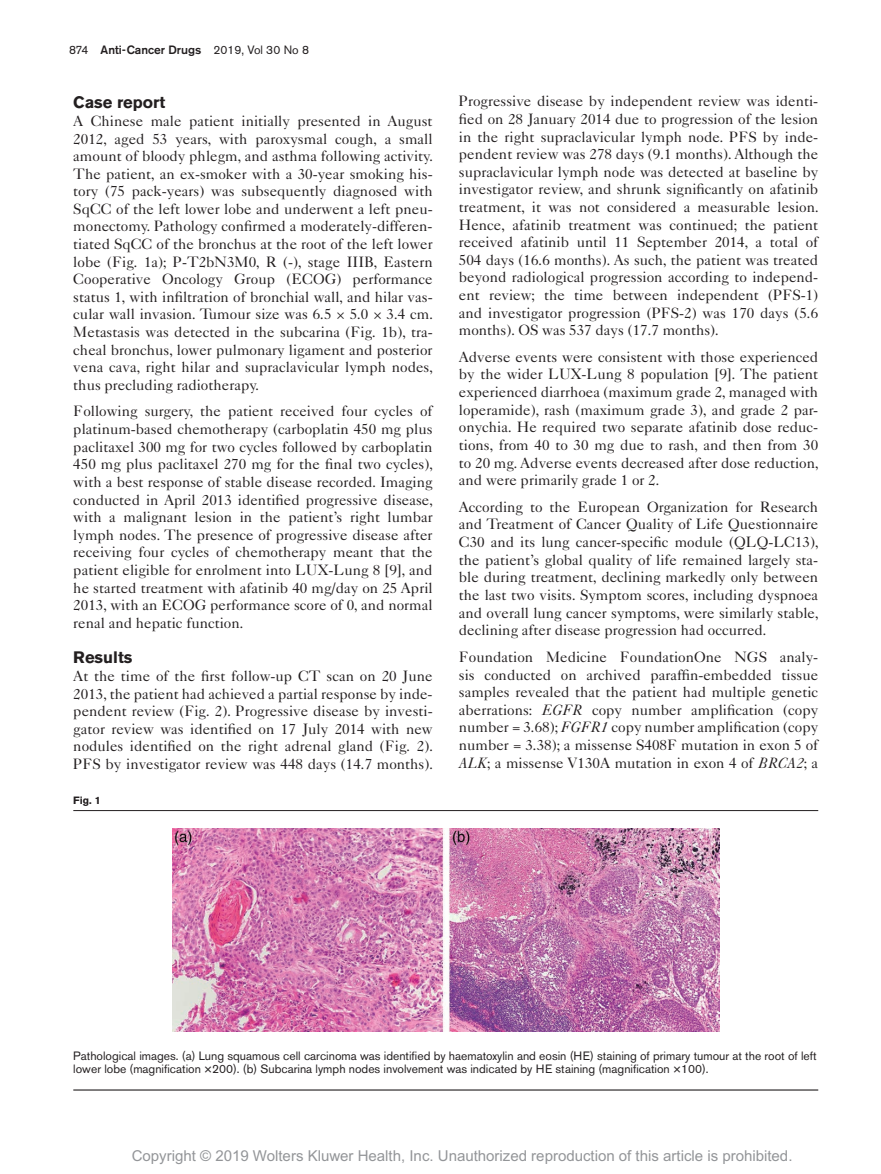
<style>
.page{position:relative;width:881px;height:1174px;background:#fff}
.page>*{position:absolute;margin:0;border:0;box-sizing:border-box;transform-origin:0 0}
.t1{font:700 16.5px "Akzidenz Grotesk BE";color:#231f20}
.t2{font:15px/17.5px "Caslon 540 LT Std";color:#231f20;text-align:justify}
.t3{font:15px "Arial MT Std";color:#939598}
.t4{font:12px/12.8px "Akzidenz Grotesk BE";color:#231f20}
.t5{font:700 10.5px "Akzidenz Grotesk BE";color:#231f20}
.s1{font-weight:500}
.s2{font-style:italic}
</style>
<div class="page">
<img style="left:172px;top:828px;width:547px;height:203px">
<hr style="left:73px;top:810px;width:744px;height:1px;background:#231f20">
<hr style="left:73px;top:1089px;width:744px;height:1px;background:#231f20">
<p class="t4" style="left:69px;top:43px;width:241px">874 <span class="s1">Anti-Cancer Drugs</span> 2019, Vol 30 No 8</p>
<p class="t1" style="left:73px;top:93px;width:93px">Case report</p>
<p class="t2" style="left:73px;top:112px;width:361px">A Chinese male patient initially presented in August 2012, aged 53 years, with paroxysmal cough, a small amount of bloody phlegm, and asthma following activity.<br>The patient, an ex-smoker with a 30-year smoking his&shy;tory (75 pack-years) was subsequently diagnosed with SqCC of the left lower lobe and underwent a left pneu&shy;monectomy. Pathology confirmed a moderately-differen&shy;tiated SqCC of the bronchus at the root of the left lower lobe (Fig. 1a); P-T2bN3M0, R (-), stage IIIB, Eastern Cooperative Oncology Group (ECOG) performance status 1, with infiltration of bronchial wall, and hilar vas&shy;cular wall invasion. Tumour size was 6.5 × 5.0 × 3.4 cm.<br>Metastasis was detected in the subcarina (Fig. 1b), tra&shy;cheal bronchus, lower pulmonary ligament and posterior vena cava, right hilar and supraclavicular lymph nodes, thus precluding radiotherapy.</p>
<p class="t2" style="left:73px;top:402px;width:361px">Following surgery, the patient received four cycles of platinum-based chemotherapy (carboplatin 450 mg plus paclitaxel 300 mg for two cycles followed by carboplatin 450 mg plus paclitaxel 270 mg for the final two cycles), with a best response of stable disease recorded. Imaging conducted in April 2013 identified progressive disease, with a malignant lesion in the patient’s right lumbar lymph nodes. The presence of progressive disease after receiving four cycles of chemotherapy meant that the patient eligible for enrolment into LUX-Lung 8 [9], and he started treatment with afatinib 40 mg/day on 25 April 2013, with an ECOG performance score of 0, and normal renal and hepatic function.</p>
<p class="t1" style="left:73px;top:648px;width:61px">Results</p>
<p class="t2" style="left:73px;top:667px;width:361px">At the time of the first follow-up CT scan on 20 June 2013, the patient had achieved a partial response by inde&shy;pendent review (Fig. 2). Progressive disease by investi&shy;gator review was identified on 17 July 2014 with new nodules identified on the right adrenal gland (Fig. 2).<br>PFS by investigator review was 448 days (14.7 months).</p>
<p class="t5" style="left:73px;top:794px;width:29px">Fig. 1</p>
<p class="t2" style="left:458px;top:92px;width:361px">Progressive disease by independent review was identi&shy;fied on 28 January 2014 due to progression of the lesion in the right supraclavicular lymph node. PFS by inde&shy;pendent review was 278 days (9.1 months). Although the supraclavicular lymph node was detected at baseline by investigator review, and shrunk significantly on afatinib treatment, it was not considered a measurable lesion.<br>Hence, afatinib treatment was continued; the patient received afatinib until 11 September 2014, a total of 504 days (16.6 months). As such, the patient was treated beyond radiological progression according to independ&shy;ent review; the time between independent (PFS-1) and investigator progression (PFS-2) was 170 days (5.6 months). OS was 537 days (17.7 months).</p>
<p class="t2" style="left:458px;top:348px;width:361px">Adverse events were consistent with those experienced by the wider LUX-Lung 8 population [9]. The patient experienced diarrhoea (maximum grade 2, managed with loperamide), rash (maximum grade 3), and grade 2 par&shy;onychia. He required two separate afatinib dose reduc&shy;tions, from 40 to 30 mg due to rash, and then from 30 to 20 mg. Adverse events decreased after dose reduction, and were primarily grade 1 or 2.</p>
<p class="t2" style="left:458px;top:498px;width:361px">According to the European Organization for Research and Treatment of Cancer Quality of Life Questionnaire C30 and its lung cancer-specific module (QLQ-LC13), the patient’s global quality of life remained largely sta&shy;ble during treatment, declining markedly only between the last two visits. Symptom scores, including dyspnoea and overall lung cancer symptoms, were similarly stable, declining after disease progression had occurred.</p>
<p class="t2" style="left:458px;top:648px;width:361px">Foundation Medicine FoundationOne NGS analy&shy;sis conducted on archived paraffin-embedded tissue samples revealed that the patient had multiple genetic aberrations: <span class="s2">EGFR</span> copy number amplification (copy number = 3.68); <span class="s2">FGFR1</span> copy number amplification (copy number = 3.38); a missense S408F mutation in exon 5 of <span class="s2">ALK</span>; a missense V130A mutation in exon 4 of <span class="s2">BRCA2</span>; a</p>
<p class="t4" style="left:73px;top:1049px;width:744px">Pathological images. (a) Lung squamous cell carcinoma was identified by haematoxylin and eosin (HE) staining of primary tumour at the root of left lower lobe (magnification ×200). (b) Subcarina lymph nodes involvement was indicated by HE staining (magnification ×100).</p>
<p class="t3" style="left:132px;top:1147px;width:662px">Copyright © 2019 Wolters Kluwer Health, Inc. Unauthorized reproduction of this article is prohibited.</p>
</div>
